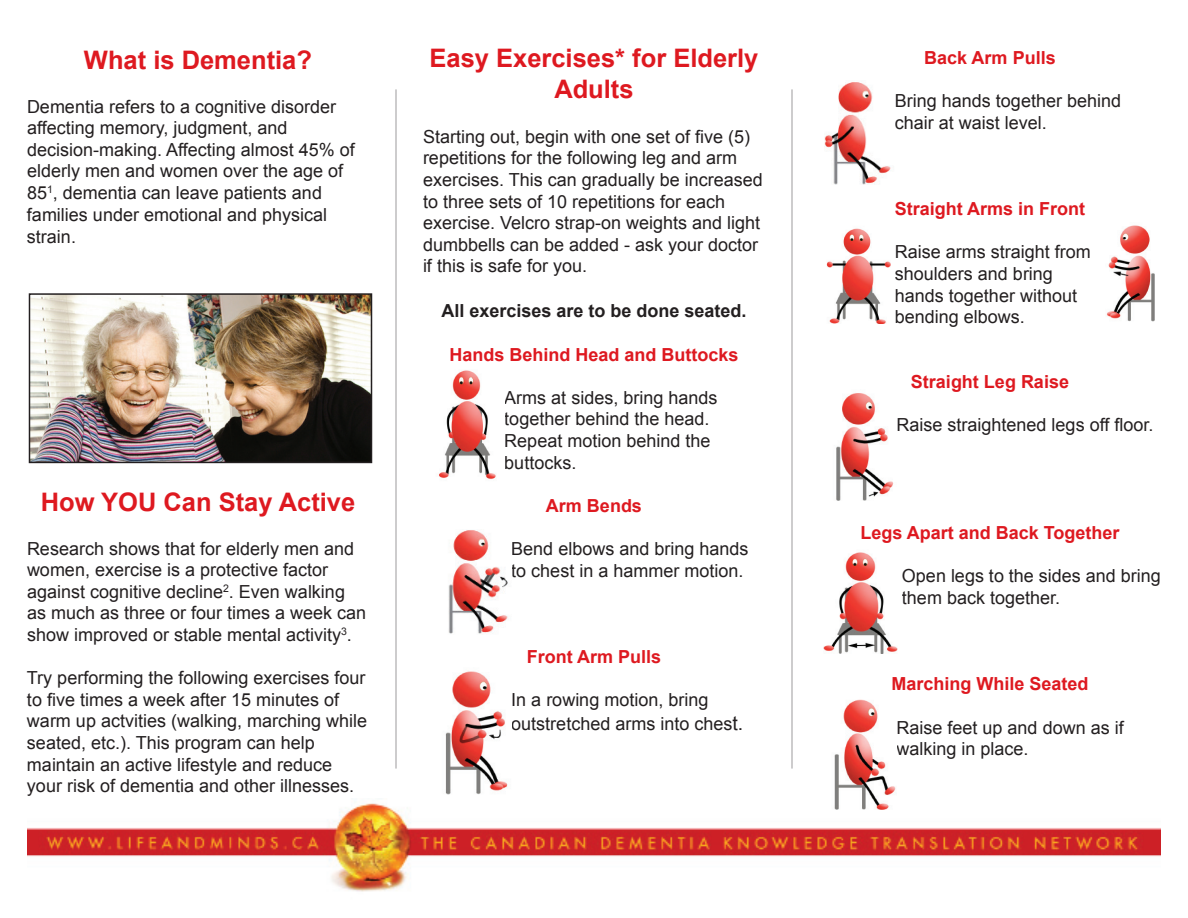
<style>
.page{position:relative;width:1188px;height:918px;background:#fff}
.page>*{position:absolute;margin:0;border:0;box-sizing:border-box;transform-origin:0 0}
.t1{font:700 25.5px/30.6px "Arial";color:#de1920;text-align:center}
.t2{font:18px/21.6px "Arial";color:#231f20}
.t3{font:700 18px "Arial";color:#de1920}
.t4{font:700 18px "Arial";color:#231f20}
.s1{font-size:19.5px}
</style>
<div class="page">
<img style="left:27px;top:803px;width:1134px;height:89px">
<img style="left:445px;top:671px;width:63px;height:124px">
<img style="left:439px;top:370px;width:57px;height:109px">
<img style="left:824px;top:82px;width:67px;height:103px">
<img style="left:448px;top:530px;width:60px;height:104px">
<img style="left:1107px;top:225px;width:48px;height:97px">
<img style="left:836px;top:393px;width:58px;height:108px">
<img style="left:823px;top:552px;width:75px;height:102px">
<img style="left:817px;top:699px;width:80px;height:114px">
<img style="left:826px;top:228px;width:65px;height:96px">
<hr style="left:395px;top:89px;width:2px;height:680px;background:#231f20">
<hr style="left:791px;top:89px;width:2px;height:680px;background:#231f20">
<img style="left:32px;top:296px;width:337px;height:164px">
<div style="left:29px;top:293px;width:343px;height:170px;border:2px solid #231f20"></div>
<h1 class="t1" style="left:84px;top:46px;width:230px">What is Dementia?</h1>
<p class="t2" style="left:27px;top:96px;width:329px">Dementia refers to a cognitive disorder affecting memory, judgment, and decision-making. Affecting almost 45% of elderly men and women over the age of 85<sup>1</sup>, dementia can leave patients and families under emotional and physical strain.</p>
<h1 class="t1" style="left:41px;top:488px;width:316px">How YOU Can Stay Active</h1>
<p class="t2" style="left:27px;top:538px;width:341px">Research shows that for elderly men and women, exercise is a protective factor against cognitive decline<sup>2</sup>. Even walking as much as three or four times a week can show improved or stable mental activity<sup>3</sup>.</p>
<p class="t2" style="left:27px;top:667px;width:342px">Try performing the following exercises four to five times a week after 15 minutes of warm up actvities (walking, marching while seated, etc.). This program can help maintain an active lifestyle and reduce your risk of dementia and other illnesses.</p>
<h1 class="t1" style="left:430px;top:44px;width:330px">Easy Exercises* for Elderly<br>Adults</h1>
<p class="t2" style="left:423px;top:126px;width:341px">Starting out, begin with one set of five (5) repetitions for the following leg and arm exercises. This can gradually be increased to three sets of 10 repetitions for each exercise. Velcro strap-on weights and light dumbbells can be added - ask your doctor if this is safe for you.</p>
<p class="t4" style="left:441px;top:299px;width:307px">All exercises are to be done seated.</p>
<p class="t3" style="left:449px;top:342px;width:291px">Hands Behind Head and Buttocks</p>
<p class="t2" style="left:504px;top:387px;width:215px">Arms at sides, bring hands together behind the head.<br>Repeat motion behind the buttocks.</p>
<p class="t3" style="left:546px;top:494px;width:98px">Arm Bends</p>
<p class="t2" style="left:511px;top:538px;width:239px">Bend elbows and bring hands to chest in a hammer motion.</p>
<p class="t3" style="left:527px;top:645px;width:136px">Front Arm Pulls</p>
<p class="t2" style="left:511px;top:688px;width:233px;line-height:23.4px">In a rowing motion, bring outstretched arms into ches<span class="s1">t.</span></p>
<p class="t3" style="left:924px;top:46px;width:133px">Back Arm Pulls</p>
<p class="t2" style="left:895px;top:90px;width:228px">Bring hands together behind chair at waist level.</p>
<p class="t3" style="left:895px;top:197px;width:192px">Straight Arms in Front</p>
<p class="t2" style="left:895px;top:241px;width:198px">Raise arms straight from shoulders and bring hands together without bending elbows.</p>
<p class="t3" style="left:911px;top:370px;width:160px">Straight Leg Raise</p>
<p class="t2" style="left:897px;top:414px;width:258px">Raise straightened legs off floor.</p>
<p class="t3" style="left:860px;top:521px;width:261px">Legs Apart and Back Together</p>
<p class="t2" style="left:902px;top:565px;width:261px">Open legs to the sides and bring them back together.</p>
<p class="t3" style="left:891px;top:672px;width:199px">Marching While Seated</p>
<p class="t2" style="left:897px;top:717px;width:229px">Raise feet up and down as if walking in place.</p>
</div>
